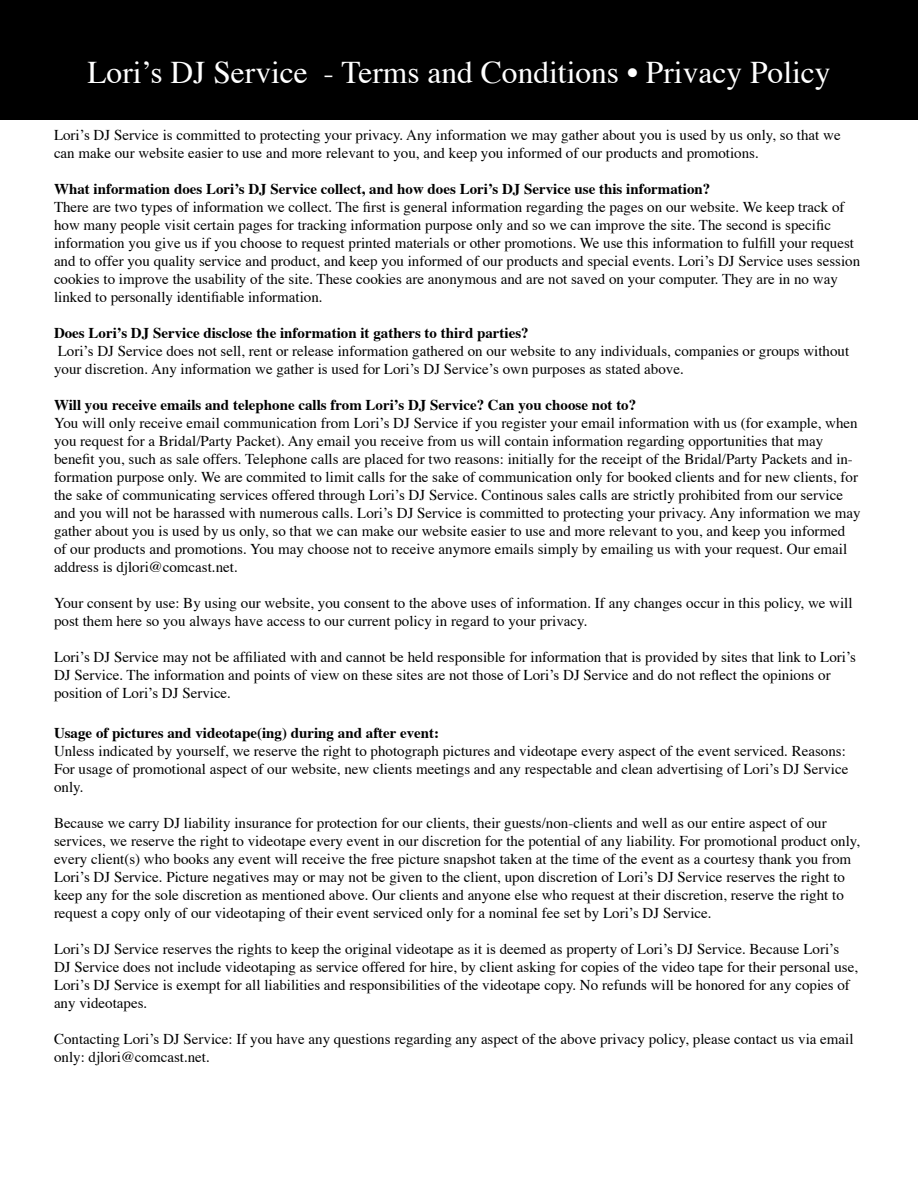
<style>
.page{position:relative;width:918px;height:1188px;background:#fff}
.page>*{position:absolute;margin:0;border:0;box-sizing:border-box;transform-origin:0 0}
.t1{font:31.5px "Times";color:#fff}
.t2{font:15px/18px "Times";color:#000}
.t3{font:700 15px "Times";color:#000}
</style>
<div class="page">
<div style="left:0;top:22px;width:918px;height:98px;background:#000"></div>
<div style="left:0;top:0;width:918px;height:25px;background:#000"></div>
<h1 class="t1" style="left:87px;top:43px;width:745px">Lori’s DJ Service - Terms and Conditions • Privacy Policy</h1>
<p class="t2" style="left:54px;top:125px;width:788px">Lori’s DJ Service is committed to protecting your privacy. Any information we may gather about you is used by us only, so that we can make our website easier to use and more relevant to you, and keep you informed of our products and promotions.</p>
<p class="t3" style="left:54px;top:175px;width:658px">What information does Lori’s DJ Service collect, and how does Lori’s DJ Service use this information?</p>
<p class="t2" style="left:54px;top:197px;width:808px">There are two types of information we collect. The first is general information regarding the pages on our website. We keep track of how many people visit certain pages for tracking information purpose only and so we can improve the site. The second is specific information you give us if you choose to request printed materials or other promotions. We use this information to fulfill your request and to offer you quality service and product, and keep you informed of our products and special events. Lori’s DJ Service uses session cookies to improve the usability of the site. These cookies are anonymous and are not saved on your computer. They are in no way linked to personally identifiable information.</p>
<p class="t3" style="left:54px;top:319px;width:476px">Does Lori’s DJ Service disclose the information it gathers to third parties?</p>
<p class="t2" style="left:54px;top:341px;width:797px">Lori’s DJ Service does not sell, rent or release information gathered on our website to any individuals, companies or groups without your discretion. Any information we gather is used for Lori’s DJ Service’s own purposes as stated above.</p>
<p class="t3" style="left:54px;top:391px;width:584px">Will you receive emails and telephone calls from Lori’s DJ Service? Can you choose not to?</p>
<p class="t2" style="left:54px;top:413px;width:808px">You will only receive email communication from Lori’s DJ Service if you register your email information with us (for example, when you request for a Bridal/Party Packet). Any email you receive from us will contain information regarding opportunities that may benefit you, such as sale offers. Telephone calls are placed for two reasons: initially for the receipt of the Bridal/Party Packets and in&shy;formation purpose only. We are commited to limit calls for the sake of communication only for booked clients and for new clients, for the sake of communicating services offered through Lori’s DJ Service. Continous sales calls are strictly prohibited from our service and you will not be harassed with numerous calls. Lori’s DJ Service is committed to protecting your privacy. Any information we may gather about you is used by us only, so that we can make our website easier to use and more relevant to you, and keep you informed of our products and promotions. You may choose not to receive anymore emails simply by emailing us with your request. Our email address is djlori@comcast.net.</p>
<p class="t2" style="left:54px;top:593px;width:800px">Your consent by use: By using our website, you consent to the above uses of information. If any changes occur in this policy, we will post them here so you always have access to our current policy in regard to your privacy.</p>
<p class="t2" style="left:54px;top:647px;width:803px">Lori’s DJ Service may not be affiliated with and cannot be held responsible for information that is provided by sites that link to Lori’s<br>DJ Service. The information and points of view on these sites are not those of Lori’s DJ Service and do not reflect the opinions or position of Lori’s DJ Service.</p>
<p class="t3" style="left:54px;top:718px;width:387px">Usage of pictures and videotape(ing) during and after event:</p>
<p class="t2" style="left:54px;top:741px;width:796px">Unless indicated by yourself, we reserve the right to photograph pictures and videotape every aspect of the event serviced. Reasons:<br>For usage of promotional aspect of our website, new clients meetings and any respectable and clean advertising of Lori’s DJ Service only.</p>
<p class="t2" style="left:54px;top:813px;width:808px">Because we carry DJ liability insurance for protection for our clients, their guests/non-clients and well as our entire aspect of our services, we reserve the right to videotape every event in our discretion for the potential of any liability. For promotional product only, every client(s) who books any event will receive the free picture snapshot taken at the time of the event as a courtesy thank you from Lori’s DJ Service. Picture negatives may or may not be given to the client, upon discretion of Lori’s DJ Service reserves the right to keep any for the sole discretion as mentioned above. Our clients and anyone else who request at their discretion, reserve the right to request a copy only of our videotaping of their event serviced only for a nominal fee set by Lori’s DJ Service.</p>
<p class="t2" style="left:54px;top:939px;width:806px">Lori’s DJ Service reserves the rights to keep the original videotape as it is deemed as property of Lori’s DJ Service. Because Lori’s DJ Service does not include videotaping as service offered for hire, by client asking for copies of the video tape for their personal use, Lori’s DJ Service is exempt for all liabilities and responsibilities of the videotape copy. No refunds will be honored for any copies of any videotapes.</p>
<p class="t2" style="left:54px;top:1029px;width:801px">Contacting Lori’s DJ Service: If you have any questions regarding any aspect of the above privacy policy, please contact us via email only: djlori@comcast.net.</p>
</div>
